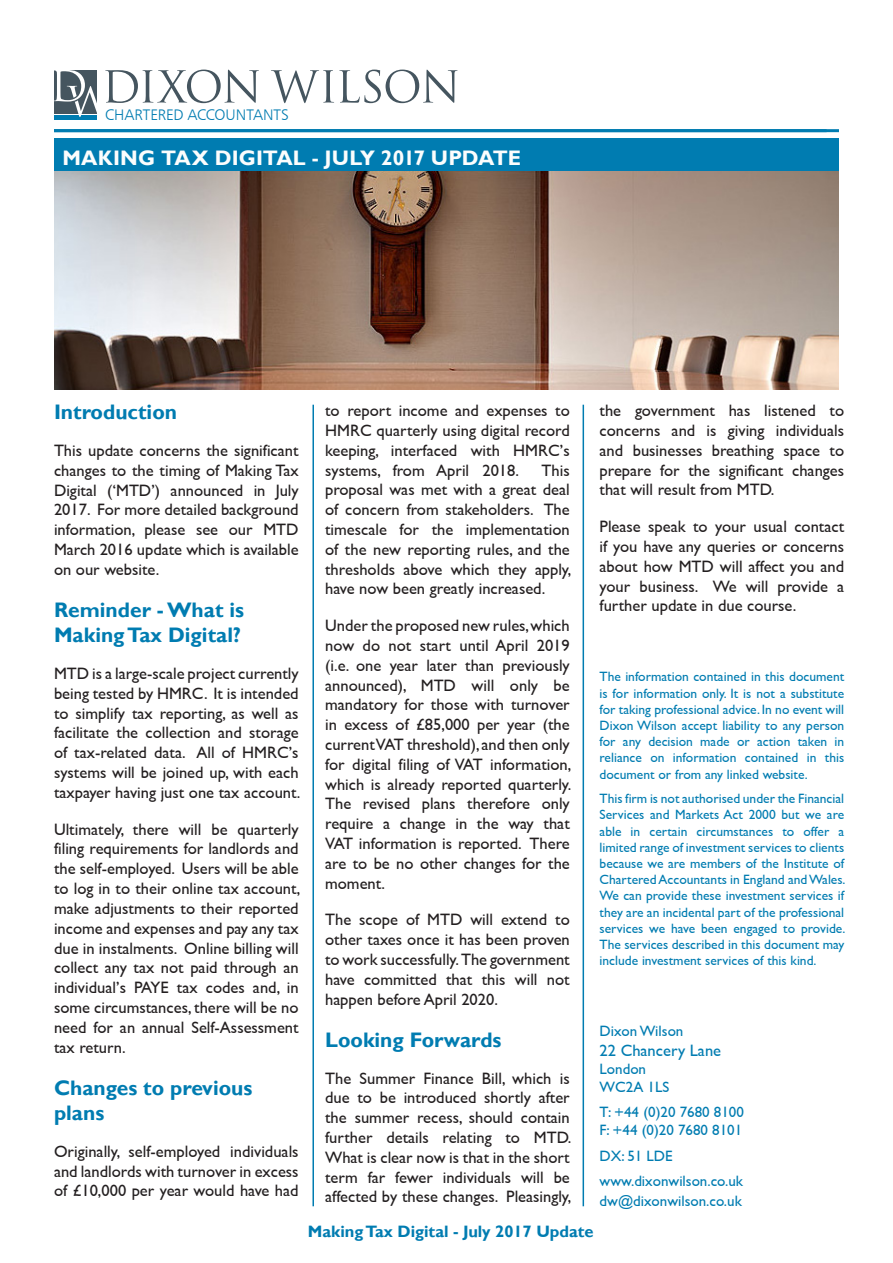
<style>
.page{position:relative;width:893px;height:1263px;background:#fff}
.page>*{position:absolute;margin:0;border:0;box-sizing:border-box;transform-origin:0 0}
.Heading_2{font:700 21px/25.2px "Gill Sans";color:#007cb1}
.Heading_1{font:700 21px "Gill Sans";letter-spacing:.005em;color:#fbfdfd}
.t1{font:16.5px/19.8px "Gill Sans";color:#231f20;text-align:justify}
.t2{font:700 16.5px "Gill Sans";color:#007cb1}
.normal_front_cover{font:16.5px "Gill Sans";color:#007cb1}
.t3{font:15.3px "Humanist 777 BT Light B";letter-spacing:-.005em;color:#007cb1}
.normal_front_cover-2{font:15px/19.8px "Gill Sans";color:#007cb1}
.t4{font:13.5px/16.2px "Gill Sans";color:#007cb1;text-align:justify}
</style>
<div class="page">
<div style="left:54px;top:138px;width:785px;height:33px;background:#007cb1"></div>
<svg style="left:105px;top:70px;width:352px;height:33px"></svg>
<div style="left:54px;top:115px;width:42px;height:5px;background:#007cb1"></div>
<svg style="left:54px;top:70px;width:42px;height:47px"></svg>
<hr style="left:583px;top:405px;width:1px;height:801px;background:#007cb1">
<hr style="left:54px;top:129px;width:773px;height:3px;background:#007cb1">
<hr style="left:312px;top:405px;width:2px;height:801px;background:#007cb1">
<img style="left:54px;top:171px;width:785px;height:218px">
<p class="t3" style="left:105px;top:105px;width:185px">CHARTERED ACCOUNTANTS</p>
<p class="Heading_1" style="left:63px;top:146px;width:460px">MAKING TAX DIGITAL - JULY 2017 UPDATE</p>
<p class="Heading_2" style="left:54px;top:399px;width:125px">Introduction</p>
<p class="t1" style="left:54px;top:440px;width:246px">This update concerns the significant changes to the timing of Making Tax Digital (‘MTD’) announced in July 2017. For more detailed background information, please see our MTD March 2016 update which is available on our website.</p>
<p class="Heading_2" style="left:54px;top:597px;width:192px">Reminder - What is<br>Making Tax Digital?</p>
<p class="t1" style="left:54px;top:663px;width:248px">MTD is a large-scale project currently being tested by HMRC. It is intended to simplify tax reporting, as well as facilitate the collection and storage of tax-related data. All of HMRC’s systems will be joined up, with each taxpayer having just one tax account.</p>
<p class="t1" style="left:54px;top:819px;width:248px">Ultimately, there will be quarterly filing requirements for landlords and the self-employed. Users will be able to log in to their online tax account, make adjustments to their reported income and expenses and pay any tax due in instalments. Online billing will collect any tax not paid through an individual’s PAYE tax codes and, in some circumstances, there will be no need for an annual Self-Assessment tax return.</p>
<p class="Heading_2" style="left:54px;top:1075px;width:200px">Changes to previous plans</p>
<p class="t1" style="left:54px;top:1141px;width:246px">Originally, self-employed individuals and landlords with turnover in excess of £10,000 per year would have had</p>
<p class="t1" style="left:325px;top:400px;width:246px">to report income and expenses to HMRC quarterly using digital record keeping, interfaced with HMRC’s systems, from April 2018.</p>
<p class="t1" style="left:325px;top:460px;width:248px;text-indent:216px">This proposal was met with a great deal of concern from stakeholders. The timescale for the implementation of the new reporting rules, and the thresholds above which they apply, have now been greatly increased.</p>
<p class="t1" style="left:325px;top:615px;width:248px">Under the proposed new rules, which now do not start until April 2019 (i.e. one year later than previously announced), MTD will only be mandatory for those with turnover in excess of £85,000 per year (the current VAT threshold), and then only for digital filing of VAT information, which is already reported quarterly.<br>The revised plans therefore only require a change in the way that VAT information is reported. There are to be no other changes for the moment.</p>
<p class="t1" style="left:325px;top:910px;width:246px">The scope of MTD will extend to other taxes once it has been proven to work successfully. The government have committed that this will not happen before April 2020.</p>
<p class="Heading_2" style="left:325px;top:1027px;width:178px">Looking Forwards</p>
<p class="t1" style="left:325px;top:1068px;width:248px">The Summer Finance Bill, which is due to be introduced shortly after the summer recess, should contain further details relating to MTD.<br>What is clear now is that in the short term far fewer individuals will be affected by these changes. Pleasingly,</p>
<p class="t1" style="left:600px;top:400px;width:246px">the government has listened to concerns and is giving individuals and businesses breathing space to prepare for the significant changes that will result from MTD.</p>
<p class="t1" style="left:600px;top:516px;width:246px">Please speak to your usual contact if you have any queries or concerns about how MTD will affect you and your business. We will provide a further update in due course.</p>
<p class="t4" style="left:600px;top:668px;width:246px">The information contained in this document is for information only. It is not a substitute for taking professional advice. In no event will Dixon Wilson accept liability to any person for any decision made or action taken in reliance on information contained in this document or from any linked website.</p>
<p class="t4" style="left:600px;top:790px;width:247px">This firm is not authorised under the Financial Services and Markets Act 2000 but we are able in certain circumstances to offer a limited range of investment services to clients because we are members of the Institute of Chartered Accountants in England and Wales.<br>We can provide these investment services if they are an incidental part of the professional services we have been engaged to provide.<br>The services described in this document may include investment services of this kind.</p>
<p class="normal_front_cover-2" style="left:600px;top:1021px;width:85px">Dixon Wilson</p>
<p class="normal_front_cover" style="left:600px;top:1041px;width:123px">22 Chancery Lane</p>
<p class="normal_front_cover-2" style="left:600px;top:1059px;width:48px">London</p>
<p class="normal_front_cover-2" style="left:600px;top:1077px;width:71px">WC2A 1LS</p>
<p class="normal_front_cover-2" style="left:600px;top:1102px;width:146px">T: +44 (0)20 7680 8100</p>
<p class="normal_front_cover-2" style="left:600px;top:1120px;width:144px">F: +44 (0)20 7680 8101</p>
<p class="normal_front_cover-2" style="left:600px;top:1145px;width:75px">DX: 51 LDE</p>
<p class="normal_front_cover-2" style="left:600px;top:1170px;width:145px">www.dixonwilson.co.uk dw@dixonwilson.co.uk</p>
<p class="t2" style="left:308px;top:1222px;width:287px">Making Tax Digital - July 2017 Update</p>
</div>
